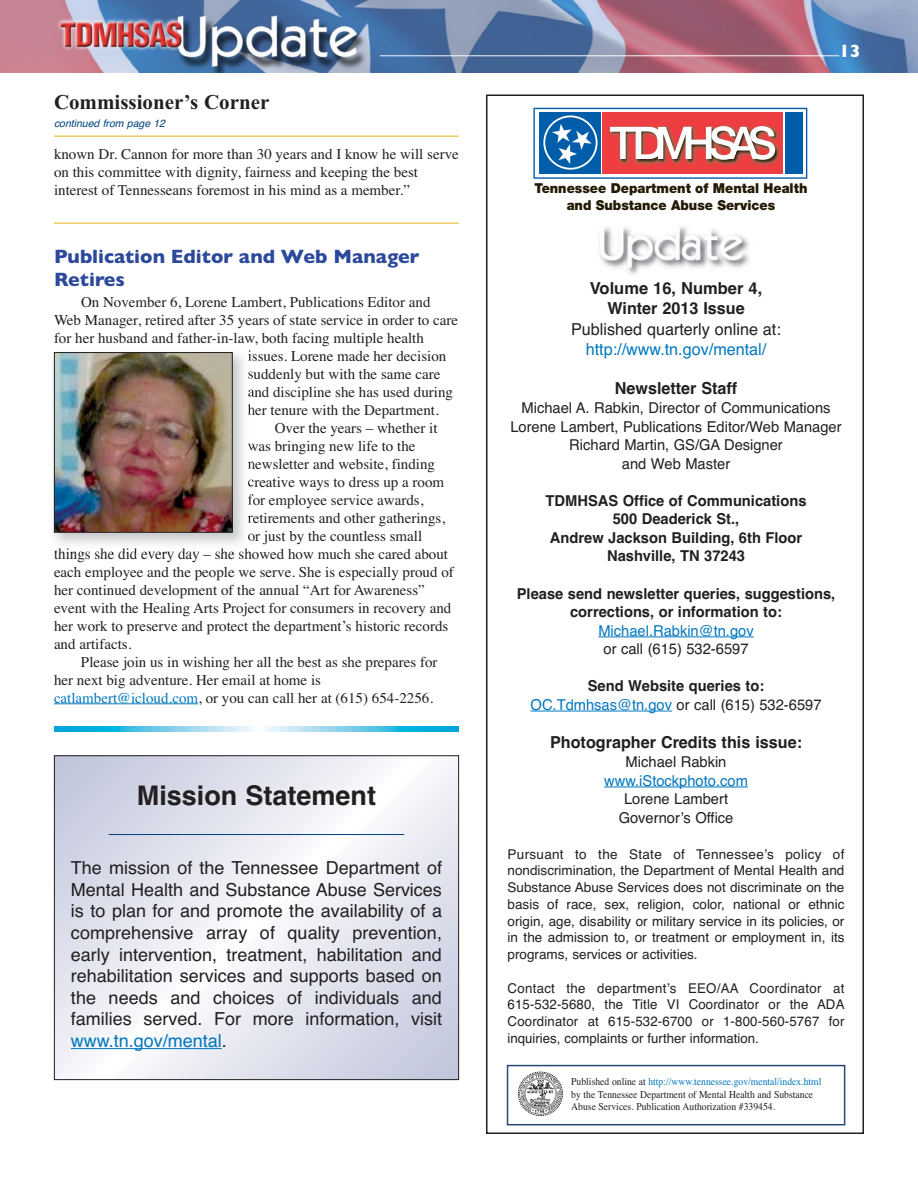
<style>
.page{position:relative;width:918px;height:1188px;background:#fff}
.page>*{position:absolute;margin:0;border:0;box-sizing:border-box;transform-origin:0 0}
.t1{font:700 27px "Helvetica";color:#231f20}
.t2{font:700 21px "Times New Roman";color:#231f20}
.t3{font:700 19.5px/23.4px "Gill Sans";color:#2c499b}
.t4{font:18px/21.6px "Helvetica";color:#231f20;text-align:justify}
.t5{font:700 18px "Gill Sans";color:#fff}
.t6{font:700 16.5px/20.4px "Helvetica";color:#231f20;text-align:center}
.t7{font:16.5px "Helvetica";color:#231f20}
.t8{font:16.5px "Helvetica";color:#0077be}
.t9{font:15px/18px "Times";color:#231f20}
.t10{font:700 15px/18.6px "Helvetica";color:#231f20;text-align:center}
.t11{font:15px/18.6px "Helvetica";color:#231f20;text-align:center}
.t12{font:15px "Helvetica";color:#0077be}
.t13{font:900 13.65px/16.5px "Helvetica Neue";color:#241a04;text-align:center;scale:.95 1}
.t14{font:13.5px/16.8px "Helvetica";color:#231f20;text-align:justify}
.t15{font:10.5px/12.6px "Times";color:#231f20;scale:.92 1}
.t16{font:italic 10.5px "Helvetica";color:#004280}
.s1{color:#0077be}
.s2{font-weight:400;color:#0077be}
.s3{font-weight:400}
</style>
<div class="page">
<img style="left:0;top:0;width:918px;height:73px">
<div style="left:486px;top:94px;width:378px;height:1040px;border:2px solid #231f20"></div>
<div style="left:507px;top:1065px;width:338px;height:60px;border:2px solid #2b4773"></div>
<img style="left:517px;top:1072px;width:46px;height:44px">
<img style="left:599px;top:226px;width:150px;height:49px">
<img style="left:600px;top:227px;width:142px;height:41px">
<hr style="left:598px;top:637px;width:156px;height:1px;background:#0077be">
<hr style="left:531px;top:711px;width:141px;height:1px;background:#0077be">
<hr style="left:604px;top:787px;width:144px;height:1px;background:#0077be">
<svg style="left:533px;top:108px;width:274px;height:71px"></svg>
<hr style="left:54px;top:703px;width:144px;height:1px;background:#0077be">
<hr style="left:54px;top:136px;width:405px;height:1px;background:#e7b513">
<hr style="left:54px;top:223px;width:405px;height:1px;background:#e7b513">
<svg style="left:54px;top:726px;width:405px;height:6px;background:#69cae8"></svg>
<img style="left:53px;top:352px;width:197px;height:200px">
<svg style="left:248px;top:350px;width:4px;height:11px"></svg>
<img style="left:248px;top:368px;width:4px;height:14px">
<svg style="left:248px;top:386px;width:4px;height:11px"></svg>
<svg style="left:248px;top:404px;width:4px;height:11px"></svg>
<svg style="left:248px;top:440px;width:4px;height:11px"></svg>
<svg style="left:248px;top:458px;width:4px;height:11px"></svg>
<svg style="left:248px;top:476px;width:4px;height:11px"></svg>
<img style="left:248px;top:494px;width:4px;height:14px">
<svg style="left:248px;top:512px;width:4px;height:11px"></svg>
<img style="left:248px;top:530px;width:4px;height:14px">
<img style="left:54px;top:548px;width:46px;height:4px">
<img style="left:56px;top:354px;width:175px;height:177px">
<div style="left:54px;top:352px;width:179px;height:181px;border:1px solid #231f20"></div>
<svg style="left:56px;top:757px;width:401px;height:321px"></svg>
<div style="left:54px;top:755px;width:405px;height:325px;border:1px solid #231f20"></div>
<hr style="left:109px;top:834px;width:295px;height:1px;background:#004280">
<hr style="left:71px;top:1048px;width:151px;height:1px;background:#0077be">
<h2 class="t2" style="left:54px;top:89px;width:217px">Commissioner’s Corner</h2>
<p class="t16" style="left:54px;top:119px;width:113px">continued from page 12</p>
<p class="t5" style="left:380px;top:42px;width:482px">___________________________________________________13</p>
<p class="t9" style="left:54px;top:146px;width:406px">known Dr. Cannon for more than 30 years and I know he will serve on this committee with dignity, fairness and keeping the best interest of Tennesseans foremost in his mind as a member.”</p>
<h3 class="t3" style="left:54px;top:247px;width:367px">Publication Editor and Web Manager<br>Retires</h3>
<p class="t9" style="left:81px;top:294px;width:351px">On November 6, Lorene Lambert, Publications Editor and</p>
<p class="t9" style="left:54px;top:312px;width:406px">Web Manager, retired after 35 years of state service in order to care</p>
<p class="t9" style="left:54px;top:330px;width:371px">for her husband and father-in-law, both facing multiple health</p>
<p class="t9" style="left:248px;top:348px;width:200px">issues. Lorene made her decision</p>
<p class="t9" style="left:248px;top:366px;width:194px">suddenly but with the same care</p>
<p class="t9" style="left:248px;top:384px;width:207px">and discipline she has used during</p>
<p class="t9" style="left:248px;top:402px;width:193px">her tenure with the Department.</p>
<p class="t9" style="left:275px;top:420px;width:164px">Over the years – whether it</p>
<p class="t9" style="left:248px;top:438px;width:169px">was bringing new life to the</p>
<p class="t9" style="left:248px;top:456px;width:189px">newsletter and website, finding</p>
<p class="t9" style="left:248px;top:474px;width:198px">creative ways to dress up a room</p>
<p class="t9" style="left:248px;top:492px;width:177px">for employee service awards,</p>
<p class="t9" style="left:248px;top:510px;width:199px">retirements and other gatherings,</p>
<p class="t9" style="left:248px;top:528px;width:176px">or just by the countless small</p>
<p class="t9" style="left:54px;top:546px;width:396px">things she did every day – she showed how much she cared about</p>
<p class="t9" style="left:54px;top:564px;width:401px">each employee and the people we serve. She is especially proud of</p>
<p class="t9" style="left:54px;top:582px;width:372px">her continued development of the annual “Art for Awareness”</p>
<p class="t9" style="left:54px;top:600px;width:399px">event with the Healing Arts Project for consumers in recovery and</p>
<p class="t9" style="left:54px;top:618px;width:396px">her work to preserve and protect the department’s historic records</p>
<p class="t9" style="left:54px;top:636px;width:79px">and artifacts.</p>
<p class="t9" style="left:81px;top:654px;width:358px">Please join us in wishing her all the best as she prepares for</p>
<p class="t9" style="left:54px;top:672px;width:269px">her next big adventure. Her email at home is</p>
<p class="t9" style="left:54px;top:690px;width:381px"><span class="s1">catlambert@icloud.com</span>, or you can call her at (615) 654-2256.</p>
<h1 class="t1" style="left:137px;top:786px;width:241px">Mission Statement</h1>
<p class="t4" style="left:71px;top:859px;width:373px">The mission of the Tennessee Department of Mental Health and Substance Abuse Services is to plan for and promote the availability of a comprehensive array of quality prevention, early intervention, treatment, habilitation and rehabilitation services and supports based on the needs and choices of individuals and families served. For more information, visit <span class="s1">www.tn.gov/mental</span>.</p>
<p class="t13" style="left:534px;top:182px;width:289px">Tennessee Department of Mental Health and Substance Abuse Services</p>
<p class="t6" style="left:590px;top:280px;width:174px">Volume 16, Number 4,<br>Winter 2013 Issue</p>
<p class="t7" style="left:571px;top:323px;width:211px">Published quarterly online at:</p>
<p class="t8" style="left:586px;top:343px;width:182px">http://www.tn.gov/mental/</p>
<p class="t6" style="left:615px;top:380px;width:124px">Newsletter Staff</p>
<p class="t11" style="left:510px;top:400px;width:333px">Michael A. Rabkin, Director of Communications Lorene Lambert, Publications Editor/Web Manager Richard Martin, GS/GA Designer<br>and Web Master</p>
<p class="t10" style="left:546px;top:493px;width:262px">TDMHSAS Office of Communications<br>500 Deaderick St.,<br>Andrew Jackson Building, 6th Floor<br>Nashville, TN 37243</p>
<p class="t10" style="left:517px;top:585px;width:320px">Please send newsletter queries, suggestions, corrections, or information to:</p>
<p class="t12" style="left:598px;top:625px;width:157px">Michael.Rabkin@tn.gov</p>
<p class="t11" style="left:604px;top:641px;width:146px">or call (615) 532-6597</p>
<p class="t10" style="left:531px;top:678px;width:292px">Send Website queries to:<br><span class="s2">OC.Tdmhsas@tn.gov</span> <span class="s3">or call (615) 532-6597</span></p>
<p class="t6" style="left:550px;top:734px;width:253px">Photographer Credits this issue:</p>
<p class="t11" style="left:626px;top:754px;width:102px">Michael Rabkin</p>
<p class="t12" style="left:604px;top:775px;width:145px">www.iStockphoto.com</p>
<p class="t11" style="left:619px;top:791px;width:116px">Lorene Lambert<br>Governorʼs Office</p>
<p class="t14" style="left:508px;top:847px;width:338px">Pursuant to the State of Tennessee’s policy of nondiscrimination, the Department of Mental Health and Substance Abuse Services does not discriminate on the basis of race, sex, religion, color, national or ethnic origin, age, disability or military service in its policies, or in the admission to, or treatment or employment in, its programs, services or activities.</p>
<p class="t14" style="left:508px;top:981px;width:338px">Contact the departmentʼs EEO/AA Coordinator at 615-532-5680, the Title VI Coordinator or the ADA Coordinator at 615-532-6700 or 1-800-560-5767 for inquiries, complaints or further information.</p>
<p class="t15" style="left:571px;top:1076px;width:273px">Published online at <span class="s1">http://www.tennessee.gov/mental/index.html </span>by the Tennessee Department of Mental Health and Substance<br>Abuse Services. Publication Authorization #339454.</p>
</div>
